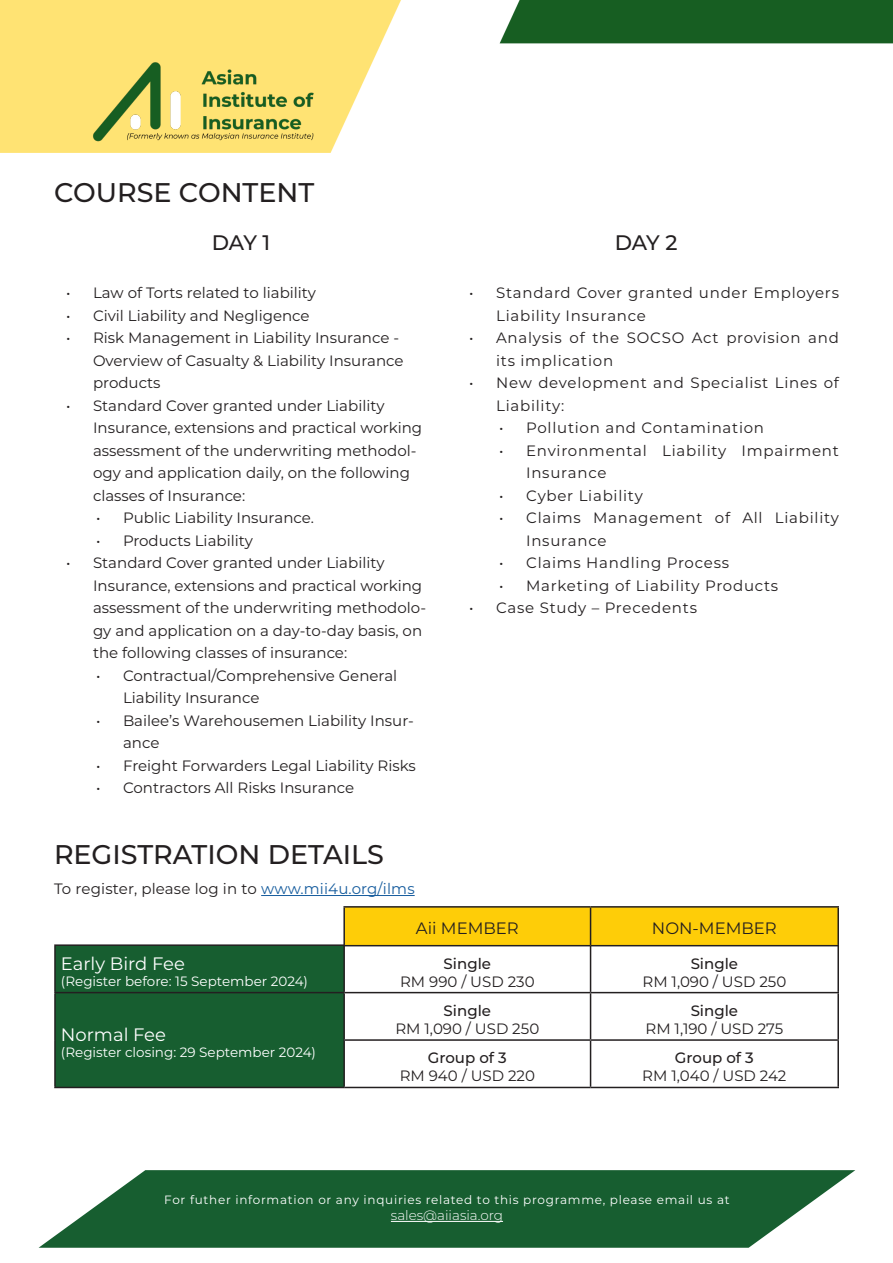
<style>
.page{position:relative;width:893px;height:1263px;background:#fff}
.page>*{position:absolute;margin:0;border:0;box-sizing:border-box;transform-origin:0 0}
.t1{font:500 27px "Montserrat";color:#231f20}
.t2{font:500 21px "Montserrat";letter-spacing:-.025em;color:#231f20}
.t3{font:18px "Montserrat";color:#fff}
.t4{font:16.5px "Montserrat";color:#231f20}
.t5{font:15px/22.5px "Montserrat";color:#231f20}
.t6{font:15px/22.5px "Montserrat";letter-spacing:.05em;color:#231f20}
.t7{font:500 15px "Montserrat";color:#231f20}
.t8{font:13.5px "Montserrat";color:#fff}
.t9{font:300 13.5px "Montserrat";color:#fff}
.t10{font:12px "Montserrat";letter-spacing:.06em;color:#fff}
.s1{color:#175d9e}
</style>
<div class="page">
<img style="left:1px;top:0;width:892px;height:1248px">
<img style="left:0;top:0;width:1px;height:1263px">
<hr style="left:54px;top:944px;width:290px;height:2px;background:#231f20">
<hr style="left:54px;top:946px;width:2px;height:46px;background:#231f20">
<hr style="left:837px;top:946px;width:2px;height:46px;background:#231f20">
<hr style="left:54px;top:992px;width:290px;height:1px;background:#231f20">
<hr style="left:54px;top:993px;width:2px;height:47px;background:#231f20">
<hr style="left:591px;top:992px;width:248px;height:1px;background:#231f20">
<hr style="left:837px;top:993px;width:2px;height:46px;background:#231f20">
<hr style="left:54px;top:1040px;width:2px;height:47px;background:#231f20">
<hr style="left:591px;top:1039px;width:248px;height:2px;background:#231f20">
<hr style="left:837px;top:1041px;width:2px;height:46px;background:#231f20">
<hr style="left:54px;top:1087px;width:290px;height:1px;background:#231f20">
<hr style="left:344px;top:1087px;width:247px;height:1px;background:#231f20">
<hr style="left:591px;top:1087px;width:248px;height:1px;background:#231f20">
<svg style="left:55px;top:907px;width:783px;height:180px"></svg>
<hr style="left:343px;top:906px;width:248px;height:2px;background:#231f20">
<hr style="left:343px;top:907px;width:2px;height:38px;background:#231f20">
<hr style="left:591px;top:906px;width:248px;height:2px;background:#231f20">
<hr style="left:590px;top:907px;width:1px;height:38px;background:#231f20">
<hr style="left:837px;top:907px;width:2px;height:38px;background:#231f20">
<hr style="left:343px;top:945px;width:248px;height:1px;background:#231f20">
<hr style="left:591px;top:945px;width:248px;height:1px;background:#231f20">
<svg style="left:39px;top:1170px;width:816px;height:78px;background:#36734b"></svg>
<hr style="left:391px;top:1221px;width:112px;height:1px;background:#fff">
<hr style="left:261px;top:895px;width:154px;height:1px;background:#175d9e">
<img style="left:76px;top:54px;width:254px;height:90px">
<p class="t1" style="left:54px;top:173px;width:262px">COURSE CONTENT</p>
<p class="t2" style="left:212px;top:228px;width:60px">DAY 1</p>
<p class="t2" style="left:615px;top:228px;width:64px">DAY 2</p>
<p class="t5" style="left:66px;top:281px;width:252px">• Law of Torts related to liability</p>
<p class="t5" style="left:66px;top:303px;width:245px">• Civil Liability and Negligence</p>
<p class="t5" style="left:66px;top:326px;width:335px">• Risk Management in Liability Insurance -</p>
<p class="t5" style="left:93px;top:348px;width:312px">Overview of Casualty &amp; Liability Insurance products</p>
<p class="t5" style="left:66px;top:393px;width:320px">• Standard Cover granted under Liability</p>
<p class="t5" style="left:93px;top:416px;width:331px">Insurance, extensions and practical working assessment of the underwriting methodol&shy;ogy and application daily, on the following classes of Insurance:</p>
<p class="t5" style="left:96px;top:506px;width:220px">• Public Liability Insurance.</p>
<p class="t5" style="left:96px;top:528px;width:158px">• Products Liability</p>
<p class="t5" style="left:66px;top:551px;width:320px">• Standard Cover granted under Liability</p>
<p class="t5" style="left:93px;top:573px;width:335px">Insurance, extensions and practical working assessment of the underwriting methodolo&shy;gy and application on a day-to-day basis, on the following classes of insurance:</p>
<p class="t5" style="left:96px;top:663px;width:303px">• Contractual/Comprehensive General</p>
<p class="t5" style="left:123px;top:686px;width:138px">Liability Insurance</p>
<p class="t5" style="left:123px;top:708px;width:292px;text-indent:-27px">• Bailee’s Warehousemen Liability Insur&shy;ance</p>
<p class="t5" style="left:96px;top:753px;width:321px">• Freight Forwarders Legal Liability Risks</p>
<p class="t5" style="left:96px;top:776px;width:260px">• Contractors All Risks Insurance</p>
<p class="t1" style="left:54px;top:836px;width:331px">REGISTRATION DETAILS</p>
<p class="t5" style="left:54px;top:877px;width:362px">To register, please log in to <span class="s1">www.mii4u.org/ilms</span></p>
<p class="t6" style="left:496px;top:281px;width:344px;text-indent:-27px">• Standard Cover granted under Employers<br>Liability Insurance</p>
<p class="t6" style="left:496px;top:326px;width:344px;text-indent:-27px">• Analysis of the SOCSO Act provision and its implication</p>
<p class="t6" style="left:496px;top:371px;width:344px;text-indent:-27px">• New development and Specialist Lines of<br>Liability:</p>
<p class="t6" style="left:499px;top:416px;width:266px">• Pollution and Contamination</p>
<p class="t6" style="left:526px;top:438px;width:314px;text-indent:-27px">• Environmental Liability Impairment<br>Insurance</p>
<p class="t6" style="left:499px;top:483px;width:145px">• Cyber Liability</p>
<p class="t6" style="left:526px;top:506px;width:314px;text-indent:-27px">• Claims Management of All Liability<br>Insurance</p>
<p class="t6" style="left:499px;top:551px;width:231px">• Claims Handling Process</p>
<p class="t6" style="left:499px;top:573px;width:281px">• Marketing of Liability Products</p>
<p class="t6" style="left:469px;top:596px;width:229px">• Case Study – Precedents</p>
<p class="t3" style="left:61px;top:951px;width:126px">Early Bird Fee</p>
<p class="t8" style="left:61px;top:972px;width:249px">(Register before: 15 September 2024)</p>
<p class="t3" style="left:61px;top:1022px;width:107px">Normal Fee</p>
<p class="t8" style="left:61px;top:1043px;width:257px">(Register closing: 29 September 2024)</p>
<p class="t4" style="left:416px;top:917px;width:104px">Aii MEMBER</p>
<p class="t4" style="left:652px;top:917px;width:126px">NON-MEMBER</p>
<p class="t7" style="left:444px;top:953px;width:49px">Single</p>
<p class="t5" style="left:400px;top:969px;width:136px">RM 990 / USD 230</p>
<p class="t7" style="left:691px;top:953px;width:49px">Single</p>
<p class="t5" style="left:642px;top:969px;width:145px">RM 1,090 / USD 250</p>
<p class="t7" style="left:444px;top:1000px;width:49px">Single</p>
<p class="t5" style="left:395px;top:1017px;width:145px">RM 1,090 / USD 250</p>
<p class="t7" style="left:691px;top:1000px;width:49px">Single</p>
<p class="t5" style="left:645px;top:1017px;width:139px">RM 1,190 / USD 275</p>
<p class="t7" style="left:428px;top:1048px;width:80px">Group of 3</p>
<p class="t5" style="left:400px;top:1064px;width:137px">RM 940 / USD 220</p>
<p class="t7" style="left:675px;top:1048px;width:80px">Group of 3</p>
<p class="t5" style="left:642px;top:1064px;width:146px">RM 1,040 / USD 242</p>
<p class="t10" style="left:164px;top:1191px;width:567px">For futher information or any inquiries related to this programme, please email us at</p>
<p class="t9" style="left:391px;top:1206px;width:114px">sales@aiiasia.org</p>
</div>
